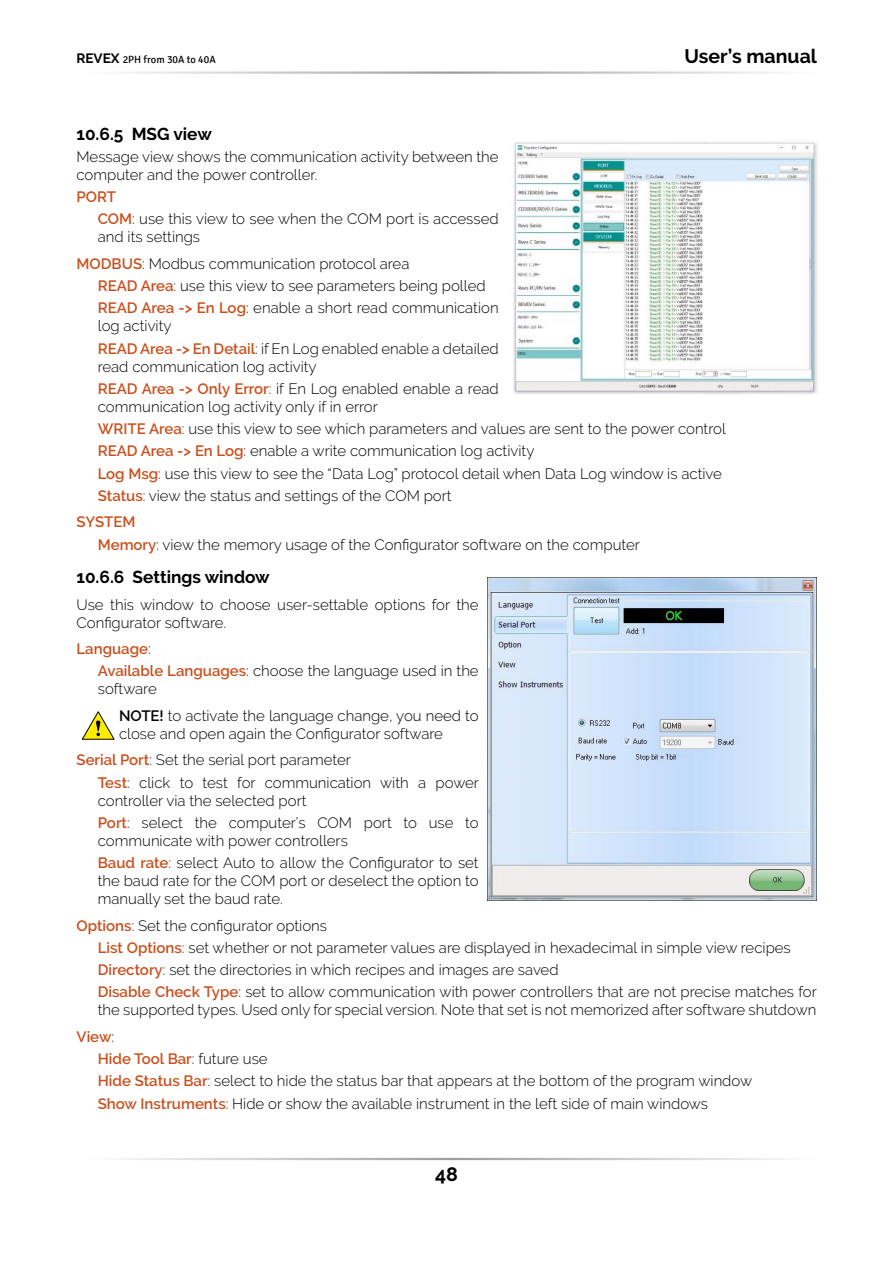
<style>
.page{position:relative;width:893px;height:1263px;background:#fff}
.page>*{position:absolute;margin:0;border:0;box-sizing:border-box;transform-origin:0 0}
.t1{font:700 19.5px "Raleway";color:#000}
.t2{font:700 17.25px "Raleway";color:#000}
.t3{font:300 15px/22.2px "Raleway";color:#000}
.t4{font:10.5px "Signika";color:#000}
.s1{font-family:"Raleway";font-weight:700;font-size:13.5px}
.s2{font-weight:600;color:#ca4f1c}
.s3{font-weight:600}
</style>
<div class="page">
<svg style="left:82px;top:711px;width:33px;height:29px"></svg>
<img style="left:513px;top:141px;width:305px;height:253px">
<img style="left:487px;top:578px;width:329px;height:323px">
<p class="t4" style="left:77px;top:54px;width:141px"><span class="s1">REVEX</span> 2PH from 30A to 40A</p>
<h1 class="t1" style="left:684px;top:45px;width:134px">User’s manual</h1>
<p class="t2" style="left:77px;top:124px;width:137px">10.6.5 MSG view</p>
<p class="t3" style="left:77px;top:147px;width:424px;line-height:18px">Message view shows the communication activity between the computer and the power controller.</p>
<p class="t3" style="left:98px;top:186px;width:402px;text-indent:-21px"><span class="s2">PORT<br>COM</span>: use this view to see when the COM port is accessed</p>
<p class="t3" style="left:77px;top:224px;width:334px;line-height:26.5px;text-indent:21px">and its settings<br><span class="s2">MODBUS</span>: Modbus communication protocol area</p>
<p class="t3" style="left:98px;top:275px;width:402px"><span class="s2">READ Area</span>: use this view to see parameters being polled<br><span class="s2">READ Area -&gt; En Log</span>: enable a short read communication</p>
<p class="t3" style="left:98px;top:315px;width:402px">log activity<br><span class="s2">READ Area -&gt; En Detail</span>: if En Log enabled enable a detailed</p>
<p class="t3" style="left:98px;top:355px;width:402px">read communication log activity<br><span class="s2">READ Area -&gt; Only Error</span>: if En Log enabled enable a read</p>
<p class="t3" style="left:98px;top:395px;width:630px">communication log activity only if in error<br><span class="s2">WRITE Area</span>: use this view to see which parameters and values are sent to the power control <span class="s2">READ Area -&gt; En Log</span>: enable a write communication log activity<br><span class="s2">Log Msg</span>: use this view to see the “Data Log” protocol detail when Data Log window is active <span class="s2">Status</span>: view the status and settings of the COM port</p>
<p class="t3" style="left:98px;top:511px;width:544px;text-indent:-21px"><span class="s2">SYSTEM<br>Memory</span>: view the memory usage of the Configurator software on the computer</p>
<p class="t2" style="left:77px;top:567px;width:195px">10.6.6 Settings window</p>
<p class="t3" style="left:77px;top:595px;width:404px;line-height:18px">Use this window to choose user-settable options for the<br>Configurator software.</p>
<p class="t3" style="left:98px;top:638px;width:382px;text-indent:-21px"><span class="s2">Language</span>:<br><span class="s2">Available Languages</span>: choose the language used in the</p>
<p class="t3" style="left:119px;top:676px;width:361px;line-height:26.5px;text-indent:-21px">software<br><span class="s3">NOTE!</span> to activate the language change, you need to</p>
<p class="t3" style="left:77px;top:720px;width:368px;line-height:26.5px;text-indent:43px">close and open again the Configurator software<br><span class="s2">Serial Port</span>: Set the serial port parameter</p>
<p class="t3" style="left:98px;top:773px;width:383px;line-height:18px"><span class="s2">Test</span>: click to test for communication with a power controller via the selected port</p>
<p class="t3" style="left:98px;top:813px;width:382px;line-height:18px"><span class="s2">Port</span>: select the computer’s COM port to use to communicate with power controllers</p>
<p class="t3" style="left:98px;top:854px;width:382px;line-height:18px;text-align:justify"><span class="s2">Baud rate</span>: select Auto to allow the Configurator to set the baud rate for the COM port or deselect the option to manually set the baud rate.</p>
<p class="t3" style="left:98px;top:914px;width:720px;text-indent:-21px"><span class="s2">Options</span>: Set the configurator options<br><span class="s2">List Options</span>: set whether or not parameter values are displayed in hexadecimal in simple view recipes <span class="s2">Directory</span>: set the directories in which recipes and images are saved<br><span class="s2">Disable Check Type</span>: set to allow communication with power controllers that are not precise matches for</p>
<p class="t3" style="left:77px;top:997px;width:741px;line-height:26.5px;text-indent:21px">the supported types. Used only for special version. Note that set is not memorized after software shutdown<br><span class="s2">View</span>:</p>
<p class="t3" style="left:98px;top:1048px;width:656px"><span class="s2">Hide Tool Bar</span>: future use<br><span class="s2">Hide Status Bar</span>: select to hide the status bar that appears at the bottom of the program window<br><span class="s2">Show Instruments</span>: Hide or show the available instrument in the left side of main windows</p>
<h1 class="t1" style="left:435px;top:1163px;width:24px">48</h1>
</div>
